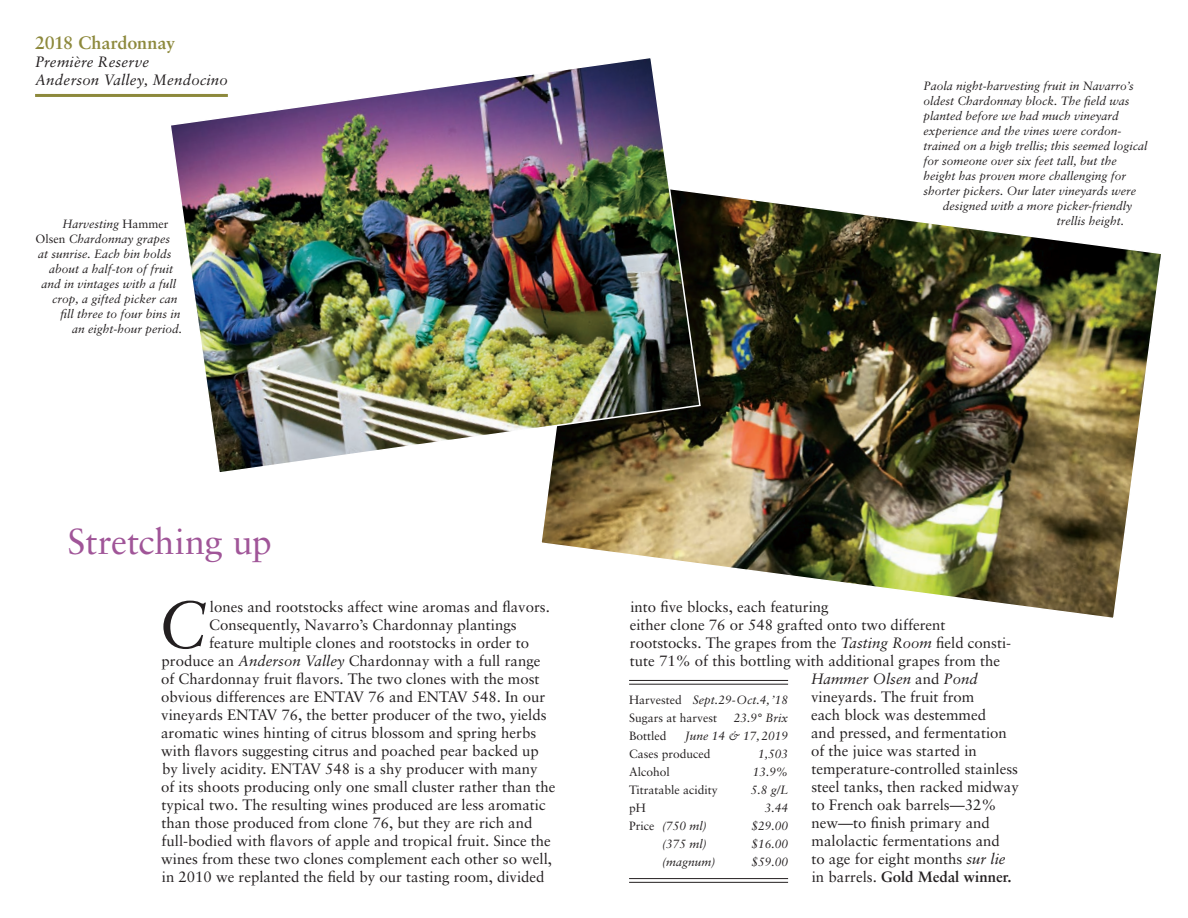
<style>
.page{position:relative;width:1188px;height:918px;background:#fff}
.page>*{position:absolute;margin:0;border:0;box-sizing:border-box;transform-origin:0 0}
.t1{font:italic 66.6px "Sabon";color:#231f20}
.t2{font:36px "Sabon";letter-spacing:-.005em;color:#a05598}
.t3{font:700 18px "Sabon";letter-spacing:-.005em;color:#8d893c}
.t4{font:15px "Sabon";color:#231f20}
.t5{font:italic 15px/18px "Sabon";letter-spacing:.01em;color:#231f20}
.t6{font:700 15px "Sabon";color:#231f20}
.t7{font:italic 12px "Sabon";color:#231f20}
.t8{font:12px/18px "Sabon";color:#231f20}
.s1{font-style:normal}
.s2{font-style:italic}
.s3{font-weight:400}
</style>
<div class="page">
<hr style="left:35px;top:94px;width:193px;height:3px;background:#8d893c">
<hr style="left:629px;top:680px;width:159px;height:1px;background:#231f20">
<hr style="left:629px;top:684px;width:159px;height:1px;background:#231f20">
<hr style="left:629px;top:878px;width:159px;height:1px;background:#231f20">
<hr style="left:629px;top:882px;width:159px;height:1px;background:#231f20">
<img style="left:541px;top:193px;width:620px;height:425px">
<img style="left:171px;top:58px;width:531px;height:417px">
<p class="t3" style="left:35px;top:32px;width:142px">2018 Chardonnay</p>
<p class="t5" style="left:35px;top:53px;width:194px">Première Reserve<br>Anderson Valley, Mendocino</p>
<p class="t7" style="left:63px;top:217px;width:107px">Harvesting <span class="s1">Hammer</span></p>
<p class="t7" style="left:35px;top:232px;width:136px"><span class="s1">Olsen</span> Chardonnay grapes</p>
<p class="t7" style="left:38px;top:247px;width:135px">at sunrise. Each bin holds</p>
<p class="t7" style="left:49px;top:262px;width:126px">about a half-ton of fruit</p>
<p class="t7" style="left:41px;top:277px;width:136px">and in vintages with a full</p>
<p class="t7" style="left:52px;top:292px;width:127px">crop, a gifted picker can</p>
<p class="t7" style="left:61px;top:307px;width:122px">fill three to four bins in</p>
<p class="t7" style="left:72px;top:322px;width:112px">an eight-hour period.</p>
<p class="t7" style="left:923px;top:79px;width:212px">Paola night-harvesting fruit in Navarro’s</p>
<p class="t7" style="left:923px;top:94px;width:208px">oldest Chardonnay block. The field was</p>
<p class="t7" style="left:923px;top:109px;width:197px">planted before we had much vineyard</p>
<p class="t7" style="left:923px;top:124px;width:200px">experience and the vines were cordon-</p>
<p class="t7" style="left:923px;top:139px;width:226px">trained on a high trellis; this seemed logical</p>
<p class="t7" style="left:923px;top:154px;width:195px">for someone over six feet tall, but the</p>
<p class="t7" style="left:923px;top:169px;width:204px">height has proven more challenging for</p>
<p class="t7" style="left:923px;top:184px;width:214px">shorter pickers. Our later vineyards were</p>
<p class="t7" style="left:943px;top:199px;width:191px">designed with a more picker-friendly</p>
<p class="t7" style="left:1057px;top:214px;width:69px">trellis height.</p>
<h2 class="t2" style="left:68px;top:520px;width:206px">Stretching up</h2>
<h1 class="t1" style="left:158px;top:586px;width:50px">C</h1>
<p class="t4" style="left:210px;top:598px;width:342px">lones and rootstocks affect wine aromas and flavors.</p>
<p class="t4" style="left:209px;top:616px;width:309px">Consequently, Navarro’s Chardonnay plantings</p>
<p class="t4" style="left:209px;top:634px;width:322px">feature multiple clones and rootstocks in order to</p>
<p class="t4" style="left:161px;top:652px;width:381px">produce an <span class="s2">Anderson Valley</span> Chardonnay with a full range</p>
<p class="t4" style="left:161px;top:670px;width:380px">of Chardonnay fruit flavors. The two clones with the most</p>
<p class="t4" style="left:161px;top:688px;width:386px">obvious differences are ENTAV 76 and ENTAV 548. In our</p>
<p class="t4" style="left:161px;top:706px;width:387px">vineyards ENTAV 76, the better producer of the two, yields</p>
<p class="t4" style="left:161px;top:724px;width:377px">aromatic wines hinting of citrus blossom and spring herbs</p>
<p class="t4" style="left:161px;top:742px;width:379px">with flavors suggesting citrus and poached pear backed up</p>
<p class="t4" style="left:162px;top:760px;width:377px">by lively acidity. ENTAV 548 is a shy producer with many</p>
<p class="t4" style="left:161px;top:778px;width:396px">of its shoots producing only one small cluster rather than the</p>
<p class="t4" style="left:161px;top:796px;width:386px">typical two. The resulting wines produced are less aromatic</p>
<p class="t4" style="left:161px;top:814px;width:372px">than those produced from clone 76, but they are rich and</p>
<p class="t4" style="left:162px;top:832px;width:391px">full-bodied with flavors of apple and tropical fruit. Since the</p>
<p class="t4" style="left:161px;top:850px;width:392px">wines from these two clones complement each other so well,</p>
<p class="t4" style="left:162px;top:868px;width:384px">in 2010 we replanted the field by our tasting room, divided</p>
<p class="t4" style="left:630px;top:598px;width:200px">into five blocks, each featuring</p>
<p class="t4" style="left:630px;top:616px;width:317px">either clone 76 or 548 grafted onto two different</p>
<p class="t4" style="left:630px;top:634px;width:383px">rootstocks. The grapes from the <span class="s2">Tasting Room</span> field consti-</p>
<p class="t4" style="left:630px;top:652px;width:372px">tute 71% of this bottling with additional grapes from the</p>
<p class="t5" style="left:811px;top:670px;width:168px">Hammer Olsen <span class="s1">and</span> Pond</p>
<p class="t4" style="left:811px;top:688px;width:165px">vineyards. The fruit from</p>
<p class="t4" style="left:811px;top:706px;width:176px">each block was destemmed</p>
<p class="t4" style="left:811px;top:724px;width:197px">and pressed, and fermentation</p>
<p class="t4" style="left:811px;top:742px;width:167px">of the juice was started in</p>
<p class="t4" style="left:811px;top:760px;width:208px">temperature-controlled stainless</p>
<p class="t4" style="left:811px;top:778px;width:209px">steel tanks, then racked midway</p>
<p class="t4" style="left:811px;top:796px;width:187px">to French oak barrels—32%</p>
<p class="t4" style="left:812px;top:814px;width:180px">new—to finish primary and</p>
<p class="t4" style="left:812px;top:832px;width:190px">malolactic fermentations and</p>
<p class="t4" style="left:811px;top:850px;width:196px">to age for eight months <span class="s2">sur lie</span></p>
<p class="t6" style="left:812px;top:868px;width:201px"><span class="s3">in barrels.</span> Gold Medal winner.</p>
<p class="t8" style="left:629px;top:691px;width:161px">Harvested <span class="s2">Sept.29-Oct.4, ’18<br></span>Sugars at harvest</p>
<p class="t7" style="left:734px;top:711px;width:56px">23.9° Brix</p>
<p class="t8" style="left:629px;top:727px;width:39px">Bottled</p>
<p class="t7" style="left:685px;top:729px;width:104px">June 14 &amp; 17, 2019</p>
<p class="t8" style="left:629px;top:745px;width:83px">Cases produced</p>
<p class="t7" style="left:758px;top:747px;width:32px">1,503</p>
<p class="t8" style="left:629px;top:763px;width:42px">Alcohol</p>
<p class="t7" style="left:753px;top:765px;width:37px">13.9%</p>
<p class="t8" style="left:629px;top:781px;width:90px">Titratable acidity</p>
<p class="t7" style="left:751px;top:783px;width:39px">5.8 g/L</p>
<p class="t8" style="left:629px;top:799px;width:18px">pH</p>
<p class="t7" style="left:765px;top:801px;width:25px">3.44</p>
<p class="t7" style="left:629px;top:819px;width:79px"><span class="s1">Price</span> (750 ml)</p>
<p class="t7" style="left:751px;top:819px;width:38px">$29.00</p>
<p class="t7" style="left:662px;top:837px;width:46px">(375 ml)</p>
<p class="t7" style="left:751px;top:837px;width:38px">$16.00</p>
<p class="t7" style="left:662px;top:855px;width:55px">(magnum)</p>
<p class="t7" style="left:751px;top:855px;width:38px">$59.00</p>
</div>
